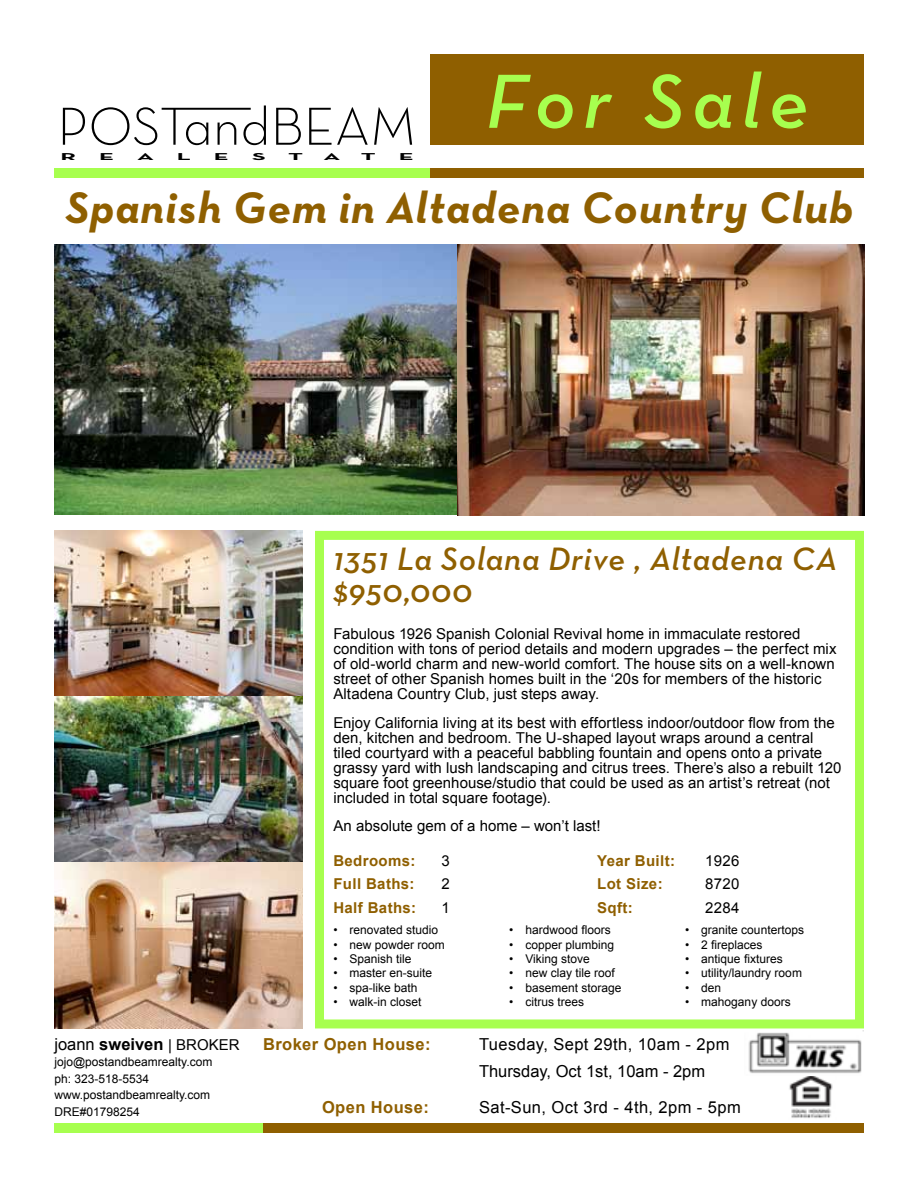
<style>
.page{position:relative;width:918px;height:1188px;background:#fff}
.page>*{position:absolute;margin:0;border:0;box-sizing:border-box;transform-origin:0 0}
.t1{font:italic 600 78px "Neutra Text";letter-spacing:.1em;color:#a7ff4f}
.t2{font:italic 700 45px "Neutra Text";letter-spacing:.025em;color:#8f5f00}
.t3{font:italic 600 33px/31.5px "Neutra Text";letter-spacing:.025em;color:#8f5f00}
.t4{font:16.5px/27.8px "Arial";color:#000}
.t5{font:700 16.5px "Arial";letter-spacing:.025em;color:#8f5f00}
.t6{font:16.5px "Arial";letter-spacing:.025em;color:#000}
.t7{font:700 16.5px "Arial";color:#000}
.t8{font:15px/15px "Arial";letter-spacing:.005em;color:#000}
.t9{font:700 15px "Arial";letter-spacing:.025em;color:#8f5f00}
.t10{font:12px/16.5px "Arial";color:#000}
.t11{font:700 10.2px "Neutra Text TF";color:#000;scale:2.5 1}
.s1{font-weight:400}
.s2{font-weight:400;font-size:15px}
</style>
<div class="page">
<div style="left:430px;top:54px;width:434px;height:91px;background:#8f5f00"></div>
<div style="left:315px;top:531px;width:549px;height:497px;border:9px solid #a7ff4f"></div>
<svg style="left:63px;top:108px;width:22px;height:37px"></svg>
<svg style="left:92px;top:105px;width:174px;height:40px"></svg>
<svg style="left:276px;top:108px;width:25px;height:37px"></svg>
<svg style="left:309px;top:107px;width:59px;height:38px"></svg>
<svg style="left:374px;top:107px;width:38px;height:38px"></svg>
<div style="left:54px;top:168px;width:376px;height:10px;background:#a7ff4f"></div>
<div style="left:430px;top:168px;width:434px;height:10px;background:#8f5f00"></div>
<img style="left:54px;top:244px;width:404px;height:271px">
<img style="left:458px;top:244px;width:406px;height:271px">
<div style="left:54px;top:1123px;width:209px;height:10px;background:#a7ff4f"></div>
<div style="left:263px;top:1123px;width:601px;height:10px;background:#8f5f00"></div>
<img style="left:54px;top:531px;width:249px;height:498px">
<img style="left:789px;top:1076px;width:44px;height:42px">
<img style="left:748px;top:1030px;width:116px;height:43px">
<p class="t11" style="left:61px;top:150px;width:8px">R</p>
<p class="t11" style="left:99px;top:150px;width:8px">E</p>
<p class="t11" style="left:137px;top:150px;width:8px">A</p>
<p class="t11" style="left:177px;top:150px;width:7px">L</p>
<p class="t11" style="left:214px;top:150px;width:8px">E</p>
<p class="t11" style="left:252px;top:150px;width:7px">S</p>
<p class="t11" style="left:288px;top:150px;width:8px">T</p>
<p class="t11" style="left:324px;top:150px;width:8px">A</p>
<p class="t11" style="left:361px;top:150px;width:8px">T</p>
<p class="t11" style="left:399px;top:150px;width:8px">E</p>
<h1 class="t1" style="left:486px;top:53px;width:324px">For Sale</h1>
<h2 class="t2" style="left:65px;top:179px;width:789px">Spanish Gem in Altadena Country Club</h2>
<h3 class="t3" style="left:333px;top:543px;width:506px">1351 La Solana Drive , Altadena CA $950,000</h3>
<p class="t8" style="left:333px;top:627px;width:505px">Fabulous 1926 Spanish Colonial Revival home in immaculate restored condition with tons of period details and modern upgrades – the perfect mix of old-world charm and new-world comfort. The house sits on a well-known street of other Spanish homes built in the ‘20s for members of the historic Altadena Country Club, just steps away.</p>
<p class="t8" style="left:333px;top:715px;width:510px">Enjoy California living at its best with effortless indoor/outdoor flow from the den, kitchen and bedroom. The U-shaped layout wraps around a central tiled courtyard with a peaceful babbling fountain and opens onto a private grassy yard with lush landscaping and citrus trees. There’s also a rebuilt 120 square foot greenhouse/studio that could be used as an artist’s retreat (not included in total square footage).</p>
<p class="t8" style="left:333px;top:819px;width:269px">An absolute gem of a home – won’t last!</p>
<p class="t9" style="left:333px;top:851px;width:84px">Bedrooms:</p>
<p class="t8" style="left:441px;top:854px;width:10px">3</p>
<p class="t9" style="left:333px;top:874px;width:83px">Full Baths:</p>
<p class="t8" style="left:441px;top:877px;width:10px">2</p>
<p class="t9" style="left:333px;top:897px;width:84px">Half Baths:</p>
<p class="t8" style="left:441px;top:900px;width:10px">1</p>
<p class="t9" style="left:597px;top:851px;width:79px">Year Built:</p>
<p class="t8" style="left:705px;top:854px;width:36px">1926</p>
<p class="t9" style="left:597px;top:874px;width:67px">Lot Size:</p>
<p class="t8" style="left:705px;top:877px;width:36px">8720</p>
<p class="t9" style="left:597px;top:897px;width:37px">Sqft:</p>
<p class="t8" style="left:705px;top:900px;width:36px">2284</p>
<p class="t7" style="left:54px;top:1033px;width:187px"><span class="s1">joann</span> sweiven <span class="s2">| BROKER</span></p>
<p class="t10" style="left:54px;top:1054px;width:160px">jojo@postandbeamrealty.com ph: 323-518-5534 www.postandbeamrealty.com<br>DRE#01798254</p>
<p class="t10" style="left:333px;top:922px;width:106px">• renovated studio</p>
<p class="t10" style="left:333px;top:936px;width:113px">• new powder room</p>
<p class="t10" style="left:333px;top:951px;width:80px">• Spanish tile</p>
<p class="t10" style="left:333px;top:965px;width:100px">• master en-suite</p>
<p class="t10" style="left:333px;top:980px;width:86px">• spa-like bath</p>
<p class="t10" style="left:333px;top:994px;width:90px">• walk-in closet</p>
<p class="t10" style="left:509px;top:922px;width:103px">• hardwood floors</p>
<p class="t10" style="left:509px;top:936px;width:106px">• copper plumbing</p>
<p class="t10" style="left:509px;top:951px;width:82px">• Viking stove</p>
<p class="t10" style="left:509px;top:965px;width:107px">• new clay tile roof</p>
<p class="t10" style="left:509px;top:980px;width:114px">• basement storage</p>
<p class="t10" style="left:509px;top:994px;width:76px">• citrus trees</p>
<p class="t10" style="left:685px;top:922px;width:120px">• granite countertops</p>
<p class="t10" style="left:685px;top:936px;width:79px">• 2 fireplaces</p>
<p class="t10" style="left:685px;top:951px;width:99px">• antique fixtures</p>
<p class="t10" style="left:685px;top:965px;width:118px">• utility/laundry room</p>
<p class="t10" style="left:685px;top:980px;width:38px">• den</p>
<p class="t10" style="left:685px;top:994px;width:107px">• mahogany doors</p>
<p class="t5" style="left:263px;top:1033px;width:169px">Broker Open House:</p>
<p class="t4" style="left:479px;top:1030px;width:252px">Tuesday, Sept 29th, 10am - 2pm<br>Thursday, Oct 1st, 10am - 2pm</p>
<p class="t5" style="left:322px;top:1097px;width:108px">Open House:</p>
<p class="t6" style="left:479px;top:1097px;width:263px">Sat-Sun, Oct 3rd - 4th, 2pm - 5pm</p>
</div>
